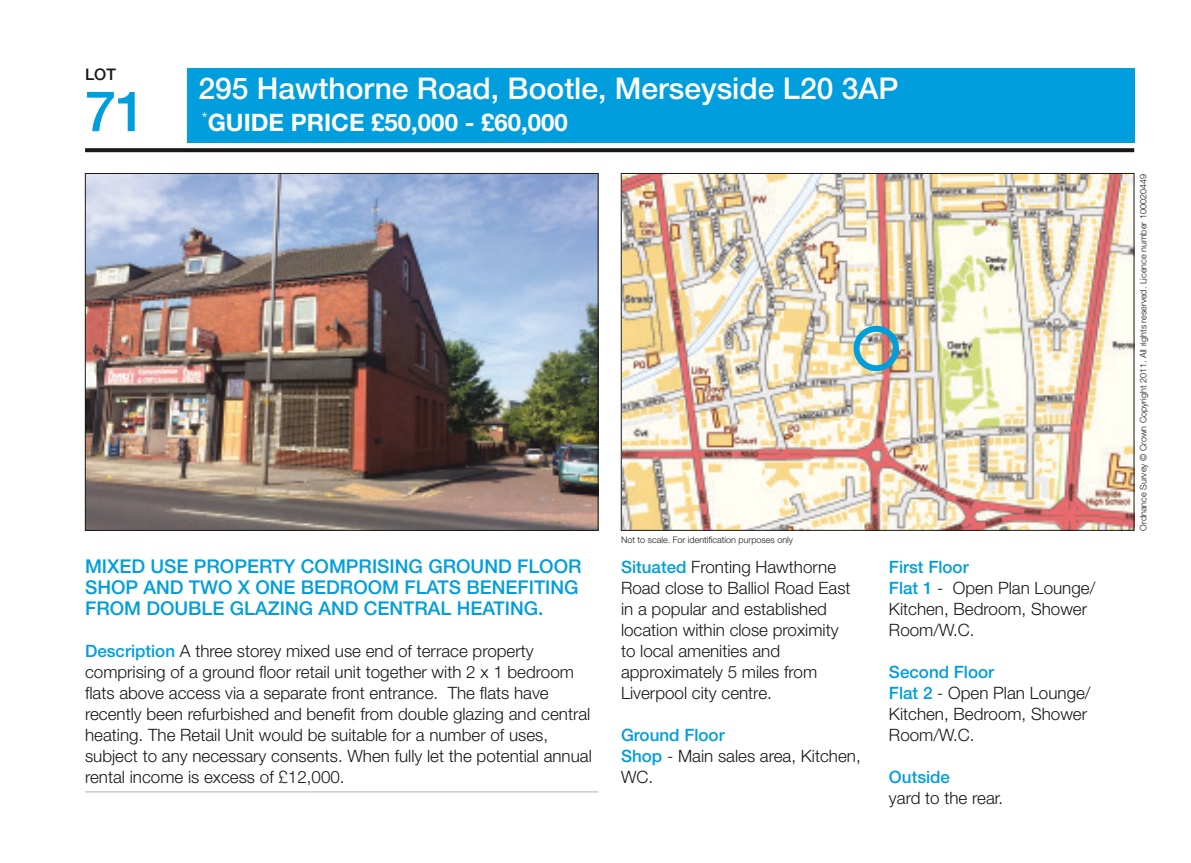
<style>
.page{position:relative;width:1191px;height:863px;background:#fff}
.page>*{position:absolute;margin:0;border:0;box-sizing:border-box;transform-origin:0 0}
.t1{font:500 56px "Helvetica Neue LT Std";color:#009edd}
.t2{font:500 30px "Helvetica Neue LT Std";color:#fff}
.t3{font:700 24px "Helvetica Neue LT Std";color:#fff}
.t4{font:500 19px/21px "Helvetica Neue LT Std";color:#009edd}
.t5{font:300 17px/21px "Helvetica Neue LT Std";color:#181817}
.t6{font:500 17px "Helvetica Neue LT Std";color:#009edd}
.t7{font:500 16px "Helvetica Neue LT Std";color:#181817}
.t8{font:300 9px "Helvetica Neue LT Std";color:#181817}
.s1{font-weight:500;color:#009edd}
</style>
<div class="page">
<div style="left:187px;top:68px;width:947px;height:74px;background:#009edd"></div>
<svg style="left:85px;top:148px;width:1049px;height:4px;background:#222221"></svg>
<img style="left:623px;top:175px;width:509px;height:353px">
<div style="left:853px;top:325px;width:46px;height:46px;border:6px solid #009edd;border-radius:50%"></div>
<img style="left:87px;top:175px;width:509px;height:353px">
<hr style="left:85px;top:791px;width:513px;height:1px;background:#b2b3b4">
<p class="t7" style="left:85px;top:64px;width:32px">LOT</p>
<h1 class="t1" style="left:85px;top:78px;width:63px">71</h1>
<h2 class="t2" style="left:198px;top:71px;width:701px">295 Hawthorne Road, Bootle, Merseyside L20 3AP</h2>
<h3 class="t3" style="left:201px;top:108px;width:368px"><sup>*</sup>GUIDE PRICE £50,000 - £60,000</h3>
<p class="t8" style="left:621px;top:533px;width:174px">Not to scale. For identification purposes only</p>
<p class="t4" style="left:85px;top:555px;width:498px">MIXED USE PROPERTY COMPRISING GROUND FLOOR<br>SHOP AND TWO X ONE BEDROOM FLATS BENEFITING<br>FROM DOUBLE GLAZING AND CENTRAL HEATING.</p>
<p class="t5" style="left:85px;top:639px;width:508px"><span class="s1">Description</span> A three storey mixed use end of terrace property comprising of a ground floor retail unit together with 2 x 1 bedroom flats above access via a separate front entrance. The flats have recently been refurbished and benefit from double glazing and central heating. The Retail Unit would be suitable for a number of uses, subject to any necessary consents. When fully let the potential annual rental income is excess of £12,000.</p>
<p class="t5" style="left:621px;top:555px;width:231px"><span class="s1">Situated</span> Fronting Hawthorne<br>Road close to Balliol Road East in a popular and established location within close proximity to local amenities and approximately 5 miles from<br>Liverpool city centre.</p>
<p class="t5" style="left:621px;top:723px;width:241px"><span class="s1">Ground Floor<br>Shop</span> - Main sales area, Kitchen,<br>WC.</p>
<p class="t5" style="left:889px;top:555px;width:208px"><span class="s1">First Floor<br>Flat 1</span> - Open Plan Lounge/<br>Kitchen, Bedroom, Shower<br>Room/W.C.</p>
<p class="t5" style="left:889px;top:660px;width:203px"><span class="s1">Second Floor<br>Flat 2</span> - Open Plan Lounge/<br>Kitchen, Bedroom, Shower<br>Room/W.C.</p>
<p class="t6" style="left:889px;top:766px;width:63px">Outside</p>
<p class="t5" style="left:889px;top:786px;width:116px">yard to the rear.</p>
<p class="t8" style="left:1137px;top:530px;width:357px;rotate:-90deg">Ordnance Survey © Crown Copyright 2011. All rights reserved. Licence number 100020449</p>
</div>
